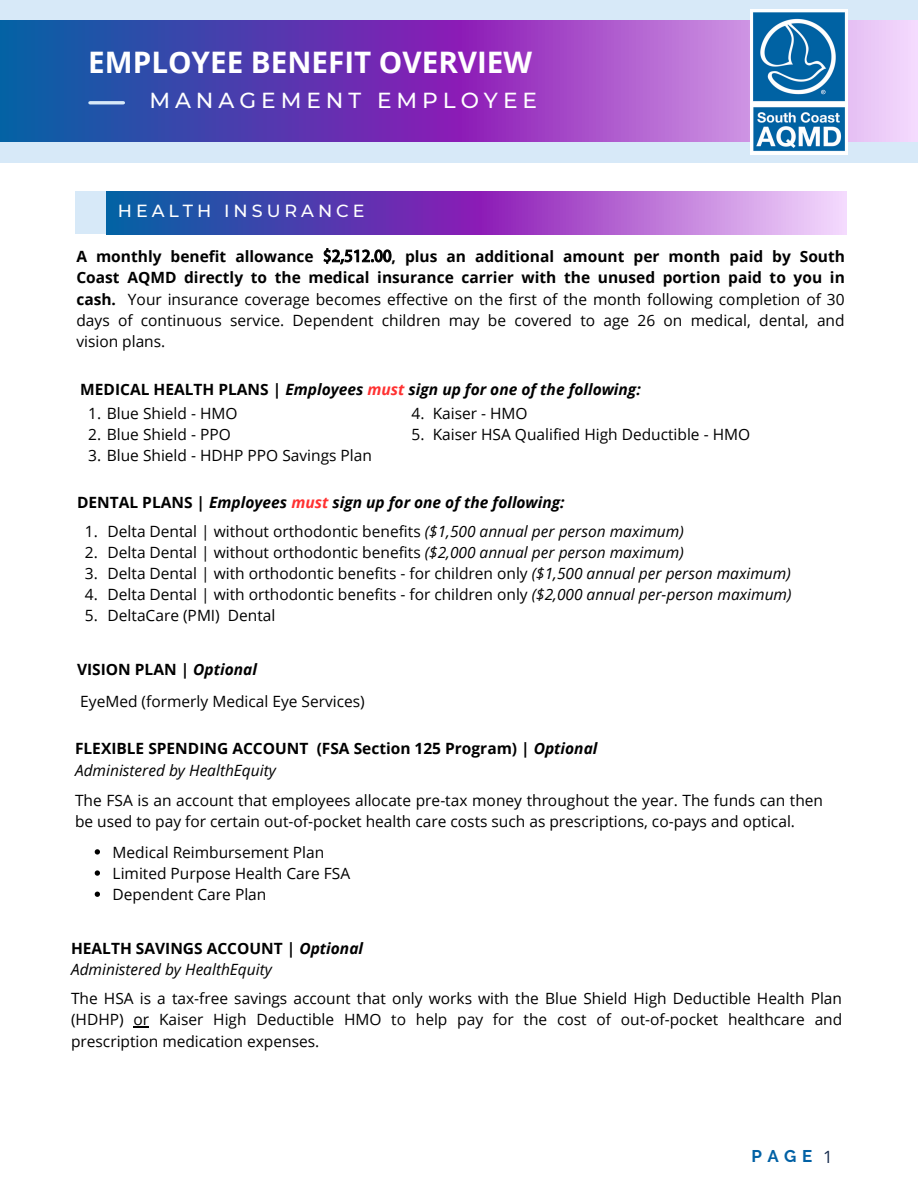
<style>
.page{position:relative;width:918px;height:1188px;background:#fff}
.page>*{position:absolute;margin:0;border:0;box-sizing:border-box;transform-origin:0 0}
.t1{font:700 29.7px "Open Sans";color:#fff}
.t2{font:500 21.75px "Montserrat";letter-spacing:.23em;color:#fff}
.t3{font:500 17.55px "Montserrat";letter-spacing:.23em;color:#fff}
.t4{font:700 16.95px "Raleway";color:#0261a5}
.t5{font:16.95px "Open Sans";color:#13294b}
.t6{font:15.45px/21.3px "Open Sans";color:#000;text-align:justify}
.t7{font:italic 700 15.45px "Open Sans";color:#000}
.t8{font:700 15.45px "Open Sans";color:#000}
.t9{font:italic 15.45px "Open Sans";color:#000}
.s1{font-weight:700}
.s2{font-family:"Adobe Heiti Std"}
.s3{font-style:normal}
.s4{color:#ff3131}
.s5{font-style:italic}
</style>
<div class="page">
<div style="left:0;top:0;width:918px;height:162px;background:#d7e9f8"></div>
<svg style="left:0;top:20px;width:918px;height:122px"></svg>
<img style="left:750px;top:10px;width:97px;height:145px">
<hr style="left:90px;top:101px;width:33px;height:3px;background:#d7e9f8">
<div style="left:75px;top:191px;width:31px;height:43px;background:#d7e9f8"></div>
<svg style="left:106px;top:191px;width:741px;height:43px"></svg>
<svg style="left:95px;top:849px;width:5px;height:6px"></svg>
<svg style="left:95px;top:870px;width:5px;height:6px"></svg>
<svg style="left:95px;top:892px;width:5px;height:5px"></svg>
<svg style="left:134px;top:1026px;width:15px;height:1px"></svg>
<p class="t1" style="left:88px;top:41px;width:445px">EMPLOYEE BENEFIT OVERVIEW</p>
<h1 class="t2" style="left:149px;top:87px;width:389px">MANAGEMENT EMPLOYEE</h1>
<h2 class="t3" style="left:118px;top:200px;width:248px">HEALTH INSURANCE</h2>
<p class="t6" style="left:76px;top:245px;width:770px"><span class="s1">A monthly benefit allowance</span> <span class="s2">$2,512.00</span><span class="s1">, plus an additional amount per month paid by South Coast AQMD directly to the medical insurance carrier with the unused portion paid to you in cash.</span> Your insurance coverage becomes effective on the first of the month following completion of 30 days of continuous service. Dependent children may be covered to age 26 on medical, dental, and vision plans.</p>
<p class="t7" style="left:80px;top:378px;width:562px"><span class="s3">MEDICAL HEALTH PLANS |</span> Employees <span class="s4">must</span> sign up for one of the following:</p>
<p class="t6" style="left:88px;top:402px;width:151px">1. Blue Shield - HMO</p>
<h3 class="t6" style="left:88px;top:423px;width:144px">2. Blue Shield - PPO</h3>
<p class="t6" style="left:88px;top:444px;width:285px">3. Blue Shield - HDHP PPO Savings Plan</p>
<p class="t6" style="left:412px;top:402px;width:118px">4. Kaiser - HMO</p>
<p class="t6" style="left:412px;top:423px;width:340px">5. Kaiser HSA Qualified High Deductible - HMO</p>
<p class="t7" style="left:77px;top:492px;width:489px"><span class="s3">DENTAL PLANS |</span> Employees <span class="s4">must</span> sign up for one of the following:</p>
<h4 class="t6" style="left:85px;top:520px;width:600px">1. Delta Dental | without orthodontic benefits <span class="s5">($1,500 annual per person maximum)</span></h4>
<h5 class="t6" style="left:85px;top:541px;width:600px">2. Delta Dental | without orthodontic benefits <span class="s5">($2,000 annual per person maximum)</span></h5>
<p class="t6" style="left:85px;top:562px;width:707px">3. Delta Dental | with orthodontic benefits - for children only <span class="s5">($1,500 annual per person maximum)</span></p>
<p class="t6" style="left:85px;top:583px;width:708px">4. Delta Dental | with orthodontic benefits - for children only <span class="s5">($2,000 annual per-person maximum)</span></p>
<p class="t6" style="left:85px;top:605px;width:192px">5. DeltaCare (PMI) Dental</p>
<p class="t8" style="left:77px;top:659px;width:181px">VISION PLAN | <span class="s5">Optional</span></p>
<p class="t6" style="left:80px;top:690px;width:286px">EyeMed (formerly Medical Eye Services)</p>
<h5 class="t8" style="left:75px;top:738px;width:524px">FLEXIBLE SPENDING ACCOUNT (FSA Section 125 Program) | <span class="s5">Optional</span></h5>
<p class="t9" style="left:75px;top:759px;width:202px">Administered by HealthEquity</p>
<p class="t6" style="left:75px;top:789px;width:750px">The FSA is an account that employees allocate pre-tax money throughout the year. The funds can then be used to pay for certain out-of-pocket health care costs such as prescriptions, co-pays and optical.</p>
<p class="t6" style="left:113px;top:841px;width:213px">Medical Reimbursement Plan</p>
<p class="t6" style="left:113px;top:862px;width:239px">Limited Purpose Health Care FSA</p>
<p class="t6" style="left:113px;top:883px;width:155px">Dependent Care Plan</p>
<p class="t8" style="left:71px;top:938px;width:294px">HEALTH SAVINGS ACCOUNT | <span class="s5">Optional</span></p>
<p class="t9" style="left:71px;top:959px;width:202px">Administered by HealthEquity</p>
<p class="t6" style="left:71px;top:987px;width:773px">The HSA is a tax-free savings account that only works with the Blue Shield High Deductible Health Plan (HDHP) or Kaiser High Deductible HMO to help pay for the cost of out-of-pocket healthcare and prescription medication expenses.</p>
<h3 class="t4" style="left:751px;top:1146px;width:62px">PAGE</h3>
<p class="t5" style="left:823px;top:1145px;width:11px">1</p>
</div>
